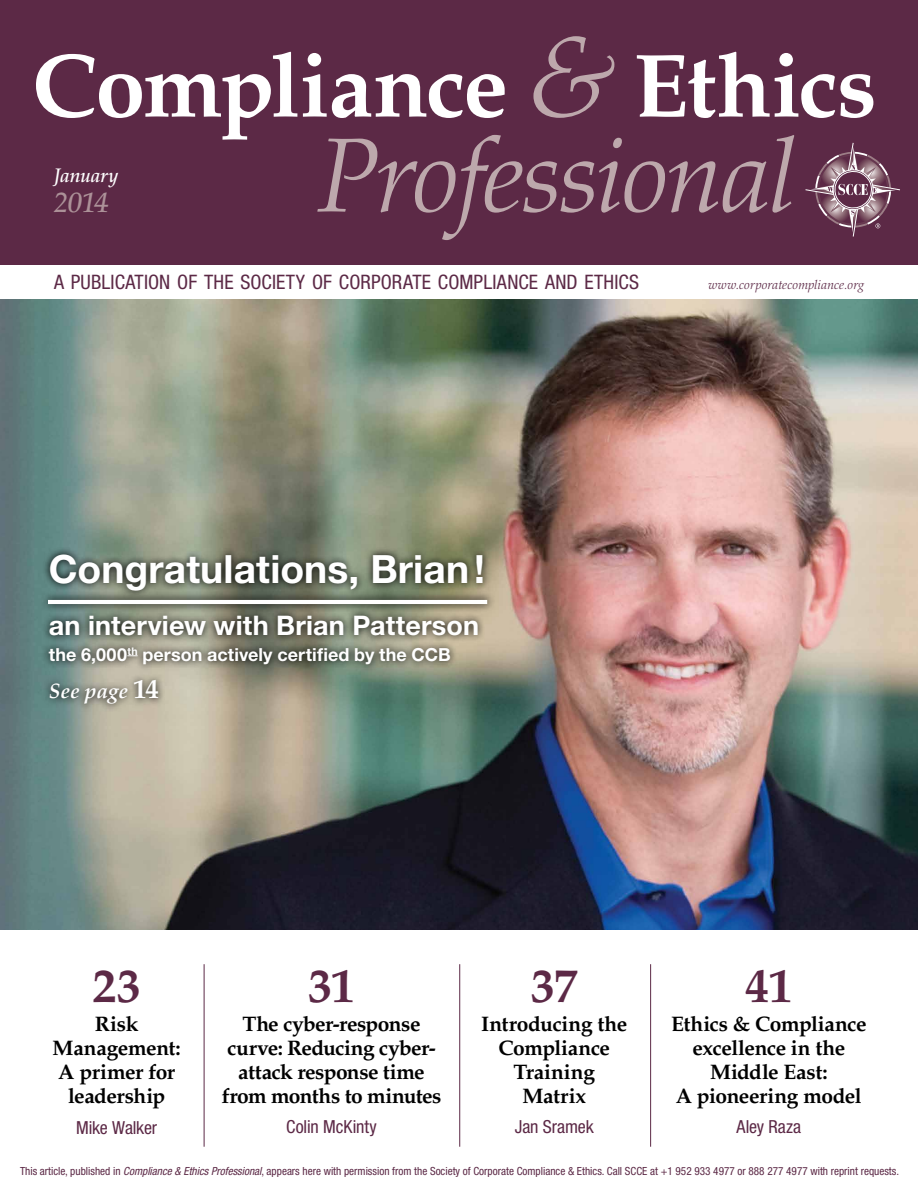
<style>
.page{position:relative;width:918px;height:1188px;background:#fff}
.page>*{position:absolute;margin:0;border:0;box-sizing:border-box;transform-origin:0 0}
.t1{font:italic 300 105.15px "Palatino LT Std";letter-spacing:-.025em;color:#bda8ac}
.t2{font:700 90px "Palatino LT Std";letter-spacing:-.02em;color:#fff}
.t3{font:700 48px "Palatino LT Std";letter-spacing:-.015em;color:#5c2946}
.t4{font:700 39px "Helvetica Neue LT Std";color:#fff}
.t5{font:italic 500 28.35px "Palatino LT Std";color:#ac9198}
.t6{font:700 27px "Helvetica Neue LT Std";letter-spacing:.005em;color:#fff}
.t7{font:700 21px/24px "Palatino LT Std";letter-spacing:-.02em;color:#000;text-align:center}
.t8{font:italic 700 21px "Palatino LT Std";color:#fff}
.t9{font:condensed 19.95px "Helvetica Neue LT Std";letter-spacing:.005em;color:#5c2946}
.t10{font:italic 500 19.5px "Palatino LT Std";letter-spacing:-.005em;color:#fff}
.t11{font:700 18px "Helvetica Neue LT Std";letter-spacing:.005em;color:#fff}
.t12{font:condensed 18px "Helvetica Neue LT Std";letter-spacing:-.005em;color:#5c2946}
.t13{font:italic 300 12.75px "Palatino LT Std";letter-spacing:.015em;color:#5c2946}
.t14{font:condensed 11.25px "Helvetica Neue LT Std";color:#5c2946}
.s1{font-weight:300;font-style:italic;font-size:115.95px;color:#bda8ac}
.s2{font-style:normal;font-size:27px}
.s3{font-style:italic}
</style>
<div class="page">
<img style="left:0;top:299px;width:918px;height:631px">
<div style="left:0;top:0;width:918px;height:264px;background:#5c2946"></div>
<hr style="left:204px;top:964px;width:1px;height:183px;background:#5c2946">
<hr style="left:459px;top:964px;width:1px;height:183px;background:#5c2946">
<hr style="left:650px;top:964px;width:1px;height:183px;background:#5c2946">
<svg style="left:805px;top:142px;width:95px;height:95px"></svg>
<svg style="left:41px;top:546px;width:450px;height:166px"></svg>
<svg style="left:40px;top:592px;width:455px;height:20px"></svg>
<hr style="left:48px;top:600px;width:439px;height:4px;background:#fff">
<h2 class="t2" style="left:32px;top:33px;width:846px">Compliance <span class="s1">&amp;</span> Ethics</h2>
<h1 class="t1" style="left:319px;top:115px;width:478px">Professional</h1>
<p class="t9" style="left:54px;top:271px;width:587px">A PUBLICATION OF THE SOCIETY OF CORPORATE COMPLIANCE AND ETHICS</p>
<p class="t13" style="left:709px;top:278px;width:157px">www.corporatecompliance.org</p>
<p class="t10" style="left:54px;top:164px;width:66px">January</p>
<h3 class="t5" style="left:54px;top:186px;width:56px">2014</h3>
<h3 class="t4" style="left:49px;top:545px;width:438px">Congratulations, Brian!</h3>
<p class="t6" style="left:49px;top:609px;width:432px">an interview with Brian Patterson</p>
<p class="t11" style="left:49px;top:643px;width:403px">the 6,000<sup>th</sup> person actively certified by the CCB</p>
<p class="t8" style="left:49px;top:679px;width:112px">See page <span class="s2">14</span></p>
<h3 class="t3" style="left:92px;top:958px;width:50px">23</h3>
<p class="t7" style="left:53px;top:1012px;width:130px">Risk<br>Management:<br>A primer for leadership</p>
<p class="t12" style="left:76px;top:1117px;width:82px">Mike Walker</p>
<h3 class="t3" style="left:308px;top:958px;width:48px">31</h3>
<p class="t7" style="left:221px;top:1012px;width:222px">The cyber-response curve: Reducing cyber&shy;attack response time from months to minutes</p>
<p class="t12" style="left:286px;top:1116px;width:92px">Colin McKinty</p>
<h3 class="t3" style="left:531px;top:958px;width:48px">37</h3>
<p class="t7" style="left:481px;top:1012px;width:147px">Introducing the<br>Compliance<br>Training<br>Matrix</p>
<p class="t12" style="left:515px;top:1116px;width:80px">Jan Sramek</p>
<h3 class="t3" style="left:745px;top:958px;width:49px">41</h3>
<p class="t7" style="left:671px;top:1012px;width:197px">Ethics &amp; Compliance excellence in the<br>Middle East:<br>A pioneering model</p>
<p class="t12" style="left:737px;top:1116px;width:66px">Aley Raza</p>
<p class="t14" style="left:20px;top:1164px;width:881px">This article, published in <span class="s3">Compliance &amp; Ethics Professional</span>, appears here with permission from the Society of Corporate Compliance &amp; Ethics. Call SCCE at +1 952 933 4977 or 888 277 4977 with reprint requests.</p>
</div>
